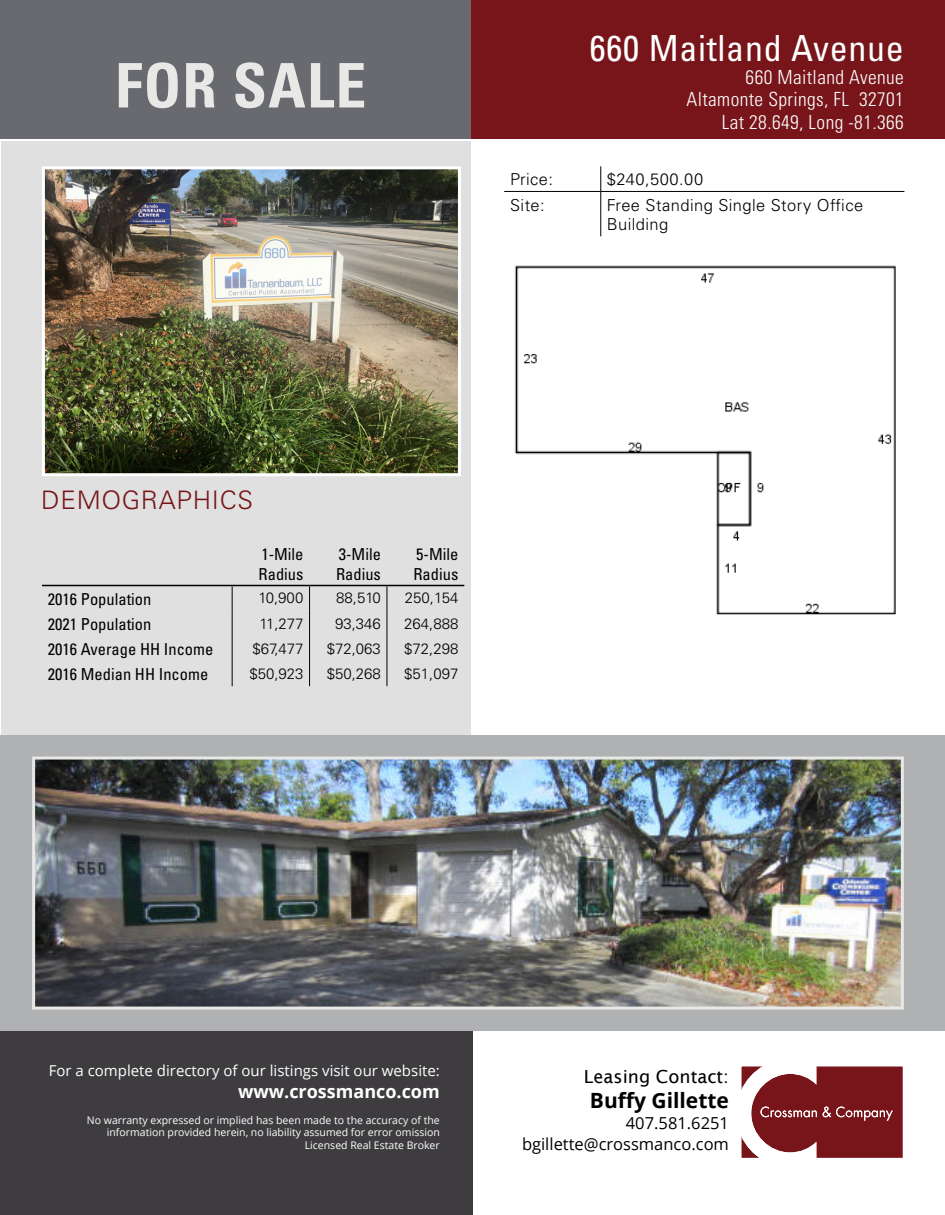
<style>
.page{position:relative;width:945px;height:1215px;background:#fff}
.page>*{position:absolute;margin:0;border:0;box-sizing:border-box;transform-origin:0 0}
.Long_Lat{font:700 condensed 61.5px "Univers";letter-spacing:.02em;color:#e8e9e7}
.Property_Name{font:condensed 36px "Univers";letter-spacing:.02em;color:#fff}
.Section_Headers{font:300 25.5px "Univers";letter-spacing:.03em;color:#77151a}
.t1{font:700 21px "Open Sans";color:#000}
.Property_Address{font:300 condensed 19.5px "Univers";letter-spacing:.02em;color:#fff}
.Long_Lat-2{font:300 condensed 19.5px "Univers";letter-spacing:.02em;color:#fff}
.t2{font:700 18px "Open Sans";color:#fff}
.t3{font:18px "Lucida Sans";color:#000}
.t4{font:condensed 16.5px "Univers";color:#000}
.Property_Highlights{font:300 16.5px/19.8px "Univers";letter-spacing:.025em;color:#000}
.t5{font:16.5px/21px "Open Sans";color:#000;text-align:right}
.t6{font:300 15px "Univers";color:#000}
.t7{font:15px "Open Sans";color:#fff}
.t8{font:10.5px/12.6px "Open Sans";color:#fff;text-align:right}
</style>
<div class="page">
<div style="left:0;top:1029px;width:472px;height:186px;background:#3e3c3f"></div>
<svg style="left:743px;top:1068px;width:158px;height:88px"></svg>
<div style="left:740px;top:1065px;width:164px;height:94px;border:2px solid #fff"></div>
<div style="left:311px;top:0;width:634px;height:139px;background:#77151a"></div>
<div style="left:0;top:1px;width:470px;height:138px;background:#696a70"></div>
<div style="left:1px;top:141px;width:469px;height:890px;background:#dfe0df"></div>
<div style="left:0;top:735px;width:945px;height:296px;background:#b0b1b2"></div>
<img style="left:36px;top:761px;width:864px;height:245px">
<div style="left:32px;top:757px;width:872px;height:253px;border:3px solid #e8e9e7"></div>
<img style="left:46px;top:170px;width:411px;height:302px">
<div style="left:42px;top:166px;width:419px;height:310px;border:3px solid #fff"></div>
<svg style="left:601px;top:166px;width:1px;height:25px"></svg>
<hr style="left:504px;top:191px;width:97px;height:1px;background:#000">
<hr style="left:601px;top:191px;width:303px;height:1px;background:#000">
<hr style="left:601px;top:192px;width:1px;height:44px;background:#000">
<hr style="left:42px;top:585px;width:190px;height:1px;background:#000">
<hr style="left:232px;top:585px;width:78px;height:1px;background:#000">
<hr style="left:310px;top:585px;width:77px;height:1px;background:#000">
<hr style="left:387px;top:585px;width:77px;height:1px;background:#000">
<svg style="left:232px;top:586px;width:1px;height:100px"></svg>
<svg style="left:309px;top:586px;width:1px;height:100px"></svg>
<svg style="left:387px;top:586px;width:1px;height:100px"></svg>
<img style="left:514px;top:265px;width:382px;height:350px">
<p class="Long_Lat" style="left:115px;top:48px;width:253px">FOR SALE</p>
<p class="Property_Name" style="left:590px;top:25px;width:315px">660 Maitland Avenue</p>
<p class="Property_Address" style="left:746px;top:65px;width:160px">660 Maitland Avenue</p>
<p class="Property_Address" style="left:687px;top:88px;width:219px">Altamonte Springs, FL 32701</p>
<p class="Long_Lat-2" style="left:722px;top:111px;width:184px">Lat 28.649, Long -81.366</p>
<p class="Property_Highlights" style="left:510px;top:170px;width:44px">Price:</p>
<p class="Property_Highlights" style="left:607px;top:170px;width:98px">$240,500.00</p>
<p class="Property_Highlights" style="left:510px;top:195px;width:36px">Site:</p>
<p class="Property_Highlights" style="left:607px;top:195px;width:258px">Free Standing Single Story Office<br>Building</p>
<p class="Section_Headers" style="left:41px;top:485px;width:213px">DEMOGRAPHICS</p>
<p class="t4" style="left:261px;top:543px;width:44px">1-Mile</p>
<p class="t4" style="left:259px;top:563px;width:46px">Radius</p>
<p class="t4" style="left:339px;top:543px;width:44px">3-Mile</p>
<p class="t4" style="left:336px;top:563px;width:46px">Radius</p>
<p class="t4" style="left:416px;top:543px;width:44px">5-Mile</p>
<p class="t4" style="left:413px;top:563px;width:46px">Radius</p>
<p class="t4" style="left:48px;top:588px;width:105px">2016 Population</p>
<p class="t6" style="left:259px;top:589px;width:47px">10,900</p>
<p class="t6" style="left:336px;top:589px;width:46px">88,510</p>
<p class="t6" style="left:405px;top:589px;width:55px">250,154</p>
<p class="t4" style="left:48px;top:614px;width:105px">2021 Population</p>
<p class="t6" style="left:259px;top:614px;width:46px">11,277</p>
<p class="t6" style="left:335px;top:614px;width:47px">93,346</p>
<p class="t6" style="left:404px;top:614px;width:56px">264,888</p>
<p class="t4" style="left:48px;top:639px;width:167px">2016 Average HH Income</p>
<p class="t6" style="left:253px;top:639px;width:53px">$67,477</p>
<p class="t6" style="left:327px;top:639px;width:56px">$72,063</p>
<p class="t6" style="left:404px;top:639px;width:56px">$72,298</p>
<p class="t4" style="left:48px;top:664px;width:162px">2016 Median HH Income</p>
<p class="t6" style="left:249px;top:665px;width:56px">$50,923</p>
<p class="t6" style="left:327px;top:665px;width:56px">$50,268</p>
<p class="t6" style="left:404px;top:665px;width:56px">$51,097</p>
<h3 class="t7" style="left:49px;top:1060px;width:393px">For a complete directory of our listings visit our website:</h3>
<h3 class="t2" style="left:238px;top:1079px;width:203px">www.crossmanco.com</h3>
<p class="t8" style="left:87px;top:1113px;width:354px">No warranty expressed or implied has been made to the accuracy of the information provided herein, no liability assumed for error omission<br>Licensed Real Estate Broker</p>
<h3 class="t3" style="left:584px;top:1066px;width:147px">Leasing Contact:</h3>
<h3 class="t1" style="left:590px;top:1086px;width:141px">Buffy Gillette</h3>
<h3 class="t5" style="left:522px;top:1112px;width:209px">407.581.6251 bgillette@crossmanco.com</h3>
</div>
